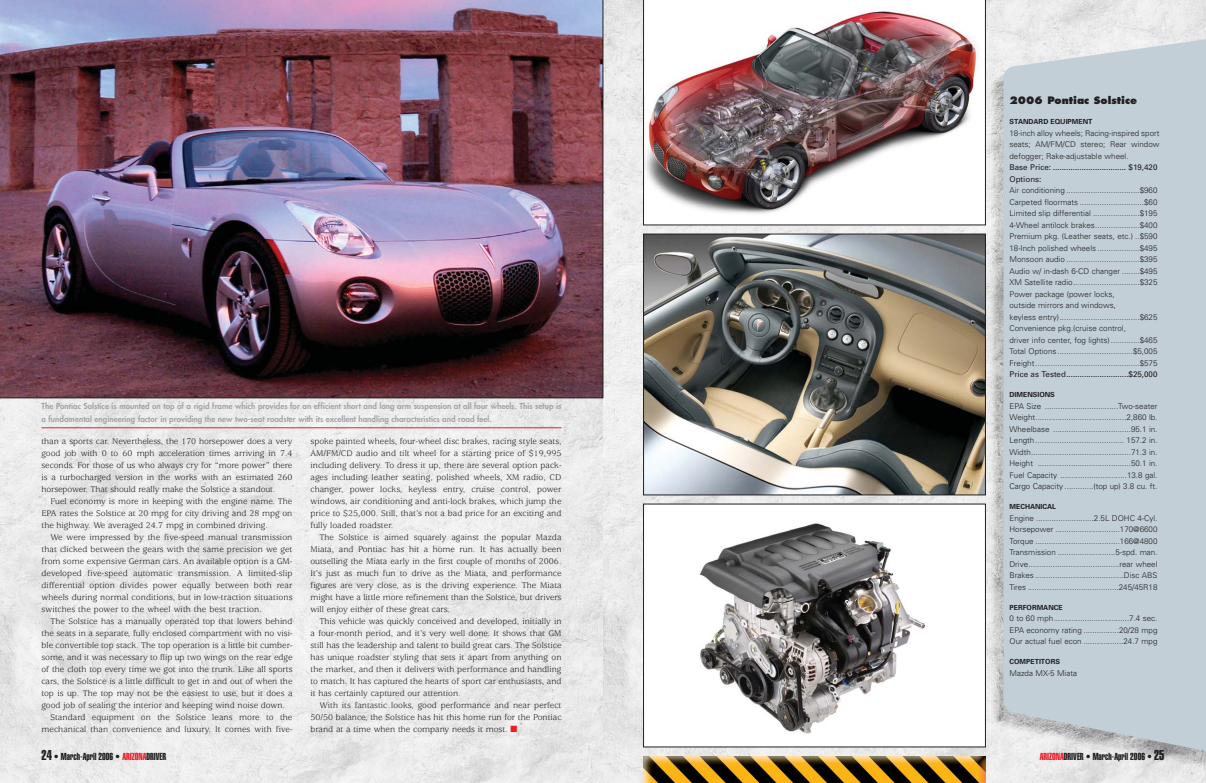
<style>
.page{position:relative;width:1206px;height:783px;background:#fff}
.page>*{position:absolute;margin:0;border:0;box-sizing:border-box;transform-origin:0 0}
.t1{font:10px "Helvetica Extra Compressed";color:#231f20}
.t2{font:800 10px "Futura";color:#231f20}
.t3{font:9px/12px "Usherwood";color:#231f20;text-align:justify}
.t4{font:300 8px/11.5px "Univers";color:#231f20;text-align:justify}
.t5{font:800 8px/13px "Futura";color:#a3a5a8}
.t6{font:8px/11.5px "Univers";color:#231f20}
.t7{font:700 7px "Univers";color:#231f20}
.s1{font-size:14px}
.s2{color:#ed1c24}
</style>
<div class="page">
<img style="left:603px;top:0;width:603px;height:783px">
<div style="left:0;top:0;width:603px;height:783px;background:#ebebeb"></div>
<img style="left:643px;top:0;width:342px;height:225px">
<img style="left:645px;top:236px;width:338px;height:257px">
<div style="left:643px;top:234px;width:342px;height:261px;border:1px solid #231f20"></div>
<img style="left:645px;top:506px;width:338px;height:239px">
<img style="left:0;top:0;width:603px;height:398px">
<div style="left:1004px;top:38px;width:202px;height:715px;background:#c2cfd7"></div>
<hr style="left:42px;top:427px;width:520px;height:1px;background:#ed1c24">
<img style="left:644px;top:756px;width:342px;height:27px">
<p class="t5" style="left:42px;top:400px;width:522px">The Pontiac Solstice is mounted on top of a rigid frame which provides for an efficient short and long arm suspension at all four wheels. This setup is a fundamental engineering factor in providing the new two-seat roadster with its excellent handling characteristics and road feel.</p>
<p class="t3" style="left:42px;top:436px;width:252px">than a sports car. Nevertheless, the 170 horsepower does a very good job with 0 to 60 mph acceleration times arriving in 7.4 seconds. For those of us who always cry for “more power” there is a turbocharged version in the works with an estimated 260 horsepower. That should really make the Solstice a standout.</p>
<p class="t3" style="left:42px;top:496px;width:252px;text-indent:9px">Fuel economy is more in keeping with the engine name. The EPA rates the Solstice at 20 mpg for city driving and 28 mpg on the highway. We averaged 24.7 mpg in combined driving.</p>
<p class="t3" style="left:42px;top:532px;width:253px;text-indent:9px">We were impressed by the five-speed manual transmission that clicked between the gears with the same precision we get from some expensive German cars. An available option is a GM&shy;developed five-speed automatic transmission. A limited-slip differential option divides power equally between both rear wheels during normal conditions, but in low-traction situations switches the power to the wheel with the best traction.</p>
<p class="t3" style="left:50px;top:616px;width:244px">The Solstice has a manually operated top that lowers behind</p>
<p class="t3" style="left:42px;top:628px;width:253px">the seats in a separate, fully enclosed compartment with no visi-</p>
<p class="t3" style="left:42px;top:640px;width:253px">ble convertible top stack. The top operation is a little bit cumber-</p>
<p class="t3" style="left:42px;top:652px;width:253px">some, and it was necessary to flip up two wings on the rear edge</p>
<p class="t3" style="left:42px;top:664px;width:253px">of the cloth top every time we got into the trunk. Like all sports</p>
<p class="t3" style="left:42px;top:676px;width:253px">cars, the Solstice is a little difficult to get in and out of when the</p>
<p class="t3" style="left:42px;top:688px;width:253px">top is up. The top may not be the easiest to use, but it does a</p>
<p class="t3" style="left:42px;top:700px;width:245px">good job of sealing the interior and keeping wind noise down.</p>
<p class="t3" style="left:50px;top:712px;width:243px">Standard equipment on the Solstice leans more to the</p>
<p class="t3" style="left:42px;top:724px;width:253px">mechanical than convenience and luxury. It comes with five-</p>
<p class="t1" style="left:42px;top:753px;width:126px"><span class="s1">24</span> • March-April 2006 • <span class="s2">ARIZONA</span>DRIVER</p>
<p class="t3" style="left:311px;top:436px;width:253px">spoke painted wheels, four-wheel disc brakes, racing style seats, AM/FM/CD audio and tilt wheel for a starting price of $19,995 including delivery. To dress it up, there are several option pack&shy;ages including leather seating, polished wheels, XM radio, CD changer, power locks, keyless entry, cruise control, power windows, air conditioning and anti-lock brakes, which jump the price to $25,000. Still, that’s not a bad price for an exciting and fully loaded roadster.</p>
<p class="t3" style="left:311px;top:532px;width:253px;text-indent:9px">The Solstice is aimed squarely against the popular Mazda Miata, and Pontiac has hit a home run. It has actually been outselling the Miata early in the first couple of months of 2006.<br>It’s just as much fun to drive as the Miata, and performance figures are very close, as is the driving experience. The Miata might have a little more refinement than the Solstice, but drivers will enjoy either of these great cars.</p>
<p class="t3" style="left:311px;top:616px;width:253px;text-indent:9px">This vehicle was quickly conceived and developed, initially in a four-month period, and it’s very well done. It shows that GM still has the leadership and talent to build great cars. The Solstice has unique roadster styling that sets it apart from anything on the market, and then it delivers with performance and handling to match. It has captured the hearts of sport car enthusiasts, and it has certainly captured our attention.</p>
<p class="t3" style="left:311px;top:700px;width:253px;text-indent:9px">With its fantastic looks, good performance and near perfect 50/50 balance, the Solstice has hit this home run for the Pontiac brand at a time when the company needs it most. <span class="s2">■</span></p>
<p class="t2" style="left:1010px;top:96px;width:129px">2006 Pontiac Solstice</p>
<p class="t7" style="left:1010px;top:119px;width:85px">STANDARD EQUIPMENT</p>
<p class="t4" style="left:1010px;top:128px;width:152px">18-inch alloy wheels; Racing-inspired sport seats; AM/FM/CD stereo; Rear window defogger; Rake-adjustable wheel.</p>
<p class="t6" style="left:1010px;top:162px;width:149px">Base Price: ................................. $19,420<br>Options:</p>
<p class="t4" style="left:1010px;top:185px;width:150px;text-align:left">Air conditioning .................................$960<br>Carpeted floormats .............................$60<br>Limited slip differential .....................$195<br>4-Wheel antilock brakes....................$400<br>Premium pkg. (Leather seats, etc.) ..$590<br>18-Inch polished wheels ...................$495<br>Monsoon audio .................................$395<br>Audio w/ in-dash 6-CD changer ........$495<br>XM Satellite radio..............................$325<br>Power package (power locks,<br>outside mirrors and windows,<br>keyless entry)....................................$625<br>Convenience pkg.(cruise control,<br>driver info center, fog lights).............$465<br>Total Options..................................$5,005<br>Freight...............................................$575</p>
<p class="t6" style="left:1010px;top:369px;width:149px">Price as Tested............................$25,000</p>
<p class="t7" style="left:1010px;top:392px;width:47px">DIMENSIONS</p>
<p class="t4" style="left:1010px;top:401px;width:149px">EPA Size .................................Two-seater Weight.........................................2,860 lb.<br>Wheelbase ...................................95.1 in.<br>Length........................................ 157.2 in.<br>Width.............................................71.3 in.<br>Height ..........................................50.1 in.<br>Fuel Capacity ..............................13.8 gal.<br>Cargo Capacity .............(top up) 3.8 cu. ft.</p>
<p class="t7" style="left:1010px;top:504px;width:48px">MECHANICAL</p>
<p class="t4" style="left:1010px;top:513px;width:149px">Engine ..........................2.5L DOHC 4-Cyl.<br>Horsepower .............................170@6600<br>Torque ......................................166@4800<br>Transmission ..........................5-spd. man.<br>Drive.........................................rear wheel Brakes........................................Disc ABS Tires .........................................245/45R18</p>
<p class="t7" style="left:1010px;top:605px;width:55px">PERFORMANCE</p>
<p class="t4" style="left:1010px;top:613px;width:150px">0 to 60 mph..................................7.4 sec.<br>EPA economy rating ................20/28 mpg Our actual fuel econ ..................24.7 mpg</p>
<p class="t7" style="left:1010px;top:659px;width:52px">COMPETITORS</p>
<p class="t4" style="left:1010px;top:668px;width:69px">Mazda MX-5 Miata</p>
<p class="t1" style="left:1040px;top:753px;width:126px"><span class="s2">ARIZONA</span>DRIVER • March-April 2006 • <span class="s1">25</span></p>
</div>
